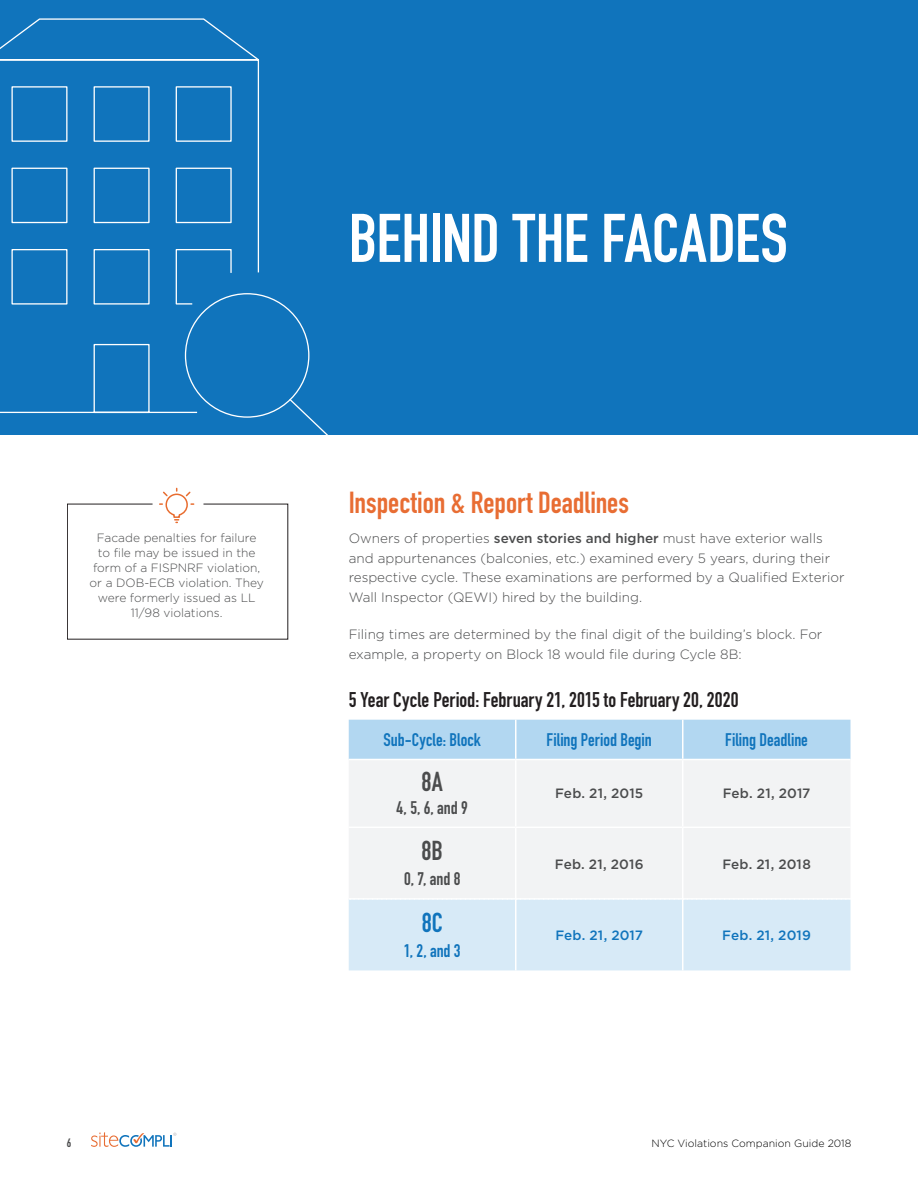
<style>
.page{position:relative;width:918px;height:1188px;background:#fff}
.page>*{position:absolute;margin:0;border:0;box-sizing:border-box;transform-origin:0 0}
.t1{font:700 67.5px "DIN Condensed";letter-spacing:-.01em;color:#fff}
.t2{font:700 30px "DIN Condensed";letter-spacing:-.005em;color:#e86d33}
.t3{font:700 27px "DIN Condensed";color:#4b4c4d}
.t4{font:700 27px "DIN Condensed";color:#1074bc}
.t5{font:700 21px "DIN Condensed";color:#231f20}
.t6{font:700 18px "DIN Condensed";color:#1074bc}
.t7{font:700 18px "DIN Condensed";letter-spacing:-.005em;color:#4b4c4d}
.t8{font:300 13.5px/19.5px "Gotham";color:#4b4c4d}
.t9{font:500 13.5px "Gotham";letter-spacing:.01em;color:#4b4c4d}
.t10{font:500 13.5px "Gotham";letter-spacing:.01em;color:#1074bc}
.t11{font:300 12px/15px "Gotham";color:#4b4c4d;text-align:center}
.t12{font:700 12px "DIN Condensed";color:#4b4c4d}
.t13{font:300 10.5px "Gotham";color:#000}
.s1{font-weight:500}
</style>
<div class="page">
<svg style="left:91px;top:1132px;width:85px;height:15px"></svg>
<div style="left:0;top:0;width:918px;height:434px;background:#1074bc"></div>
<svg style="left:0;top:18px;width:262px;height:396px"></svg>
<svg style="left:288px;top:397px;width:58px;height:38px"></svg>
<div style="left:349px;top:720px;width:501px;height:39px;background:#b2d7f1"></div>
<div style="left:349px;top:761px;width:501px;height:137px;background:#f2f3f4"></div>
<hr style="left:515px;top:720px;width:1px;height:39px;background:#fff">
<hr style="left:682px;top:720px;width:1px;height:39px;background:#fff">
<hr style="left:515px;top:760px;width:1px;height:67px;background:#fff">
<hr style="left:682px;top:760px;width:1px;height:67px;background:#fff">
<hr style="left:349px;top:827px;width:167px;height:1px;background:#fff">
<hr style="left:516px;top:827px;width:167px;height:1px;background:#fff">
<hr style="left:515px;top:828px;width:1px;height:70px;background:#fff">
<hr style="left:683px;top:827px;width:167px;height:1px;background:#fff">
<hr style="left:682px;top:828px;width:1px;height:70px;background:#fff">
<div style="left:349px;top:899px;width:502px;height:71px;background:#d7eaf7"></div>
<svg style="left:67px;top:487px;width:221px;height:153px"></svg>
<h1 class="t1" style="left:349px;top:193px;width:441px">BEHIND THE FACADES</h1>
<p class="t11" style="left:90px;top:529px;width:176px">Facade penalties for failure to file may be issued in the form of a FISPNRF violation, or a DOB-ECB violation. They were formerly issued as LL<br>11/98 violations.</p>
<h2 class="t2" style="left:349px;top:482px;width:282px">Inspection &amp; Report Deadlines</h2>
<p class="t8" style="left:349px;top:529px;width:497px">Owners of properties <span class="s1">seven stories and higher</span> must have exterior walls and appurtenances (balconies, etc.) examined every 5 years, during their respective cycle. These examinations are performed by a Qualified Exterior Wall Inspector (QEWI) hired by the building.</p>
<p class="t8" style="left:349px;top:625px;width:475px">Filing times are determined by the final digit of the building’s block. For example, a property on Block 18 would file during Cycle 8B:</p>
<h3 class="t5" style="left:349px;top:685px;width:391px">5 Year Cycle Period: February 21, 2015 to February 20, 2020</h3>
<h3 class="t6" style="left:384px;top:728px;width:99px">Sub-Cycle: Block</h3>
<h3 class="t6" style="left:547px;top:728px;width:107px">Filing Period Begin</h3>
<h3 class="t6" style="left:725px;top:728px;width:84px">Filing Deadline</h3>
<h3 class="t3" style="left:422px;top:764px;width:23px">8A</h3>
<h3 class="t7" style="left:397px;top:795px;width:73px">4, 5, 6, and 9</h3>
<p class="t9" style="left:555px;top:785px;width:90px">Feb. 21, 2015</p>
<p class="t9" style="left:723px;top:785px;width:89px">Feb. 21, 2017</p>
<h3 class="t3" style="left:421px;top:832px;width:23px">8B</h3>
<h3 class="t7" style="left:404px;top:867px;width:58px">0, 7, and 8</h3>
<h3 class="t4" style="left:422px;top:904px;width:23px">8C</h3>
<h3 class="t6" style="left:404px;top:939px;width:58px">1, 2, and 3</h3>
<p class="t9" style="left:555px;top:855px;width:90px">Feb. 21, 2016</p>
<p class="t9" style="left:722px;top:855px;width:90px">Feb. 21, 2018</p>
<p class="t10" style="left:555px;top:926px;width:89px">Feb. 21, 2017</p>
<p class="t10" style="left:722px;top:926px;width:90px">Feb. 21, 2019</p>
<p class="t12" style="left:67px;top:1134px;width:6px">6</p>
<p class="t13" style="left:652px;top:1137px;width:201px">NYC Violations Companion Guide 2018</p>
</div>
